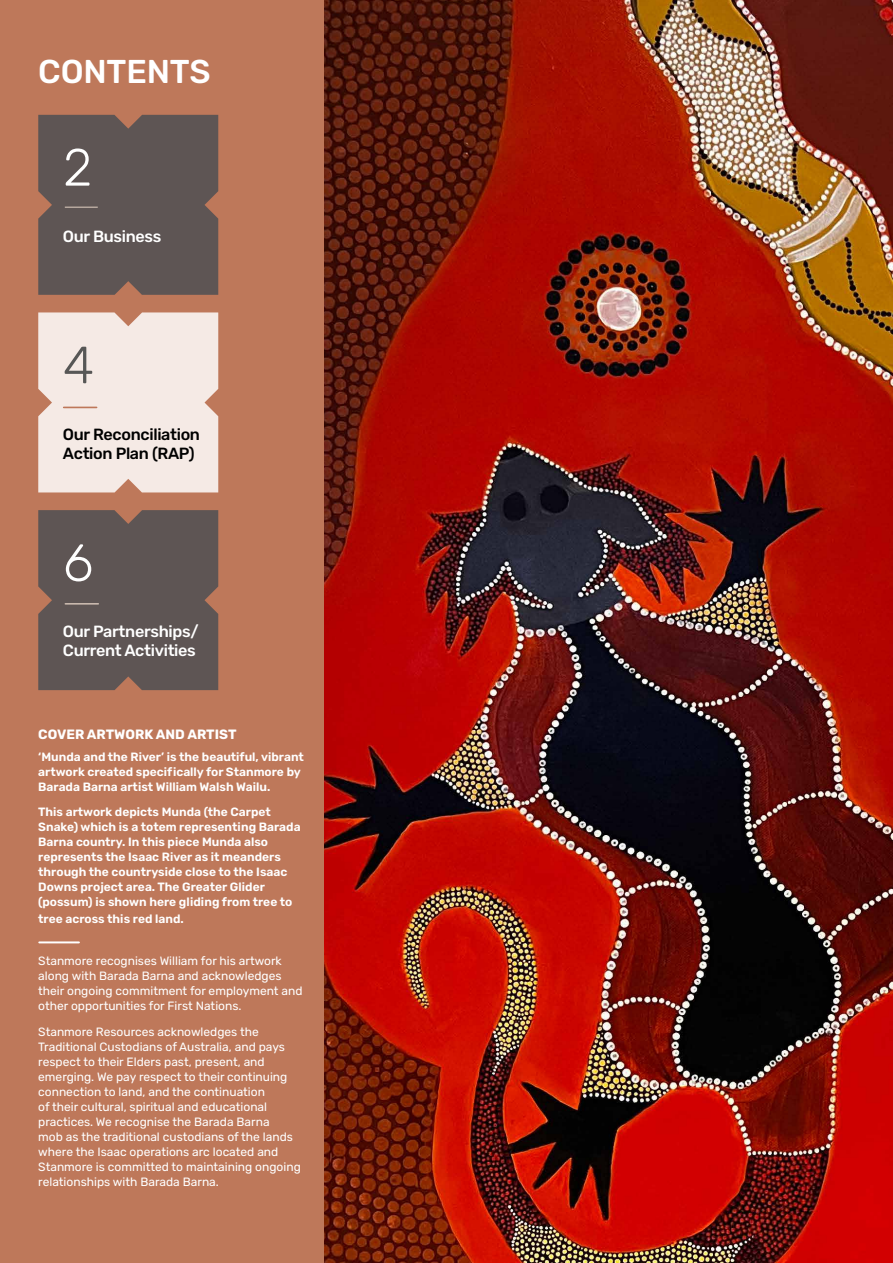
<style>
.page{position:relative;width:893px;height:1263px;background:#fff}
.page>*{position:absolute;margin:0;border:0;box-sizing:border-box;transform-origin:0 0}
.t1{font:300 52.35px "Rubik";color:#fff}
.t2{font:300 52.35px "Rubik";color:#575756}
.t3{font:500 33px "Rubik";letter-spacing:-.005em;color:#fff}
.t4{font:500 16.2px/18.8px "Rubik";letter-spacing:-.02em;color:#fff}
.t5{font:500 16.2px/18.8px "Rubik";letter-spacing:-.02em;color:#000}
.t6{font:700 13.5px "Rubik";color:#fff}
.t7{font:12px/15px "Rubik";color:#fff}
.t8{font:600 12px/15px "Rubik";color:#fff}
</style>
<div class="page">
<img style="left:323px;top:0;width:570px;height:1263px">
<div style="left:0;top:0;width:323px;height:1263px;background:#be785a"></div>
<hr style="left:39px;top:941px;width:40px;height:2px;background:#fff">
<div style="left:38px;top:312px;width:180px;height:180px;background:#f5eae5"></div>
<hr style="left:64px;top:407px;width:33px;height:1px;background:#be785a">
<div style="left:38px;top:510px;width:180px;height:180px;background:#5e5554"></div>
<hr style="left:65px;top:603px;width:33px;height:2px;background:#c8b8ad">
<div style="left:38px;top:115px;width:180px;height:180px;background:#5e5554"></div>
<hr style="left:65px;top:207px;width:33px;height:1px;background:#c8b8ad">
<h2 class="t3" style="left:38px;top:53px;width:174px">CONTENTS</h2>
<h1 class="t1" style="left:63px;top:138px;width:31px">2</h1>
<h3 class="t4" style="left:63px;top:228px;width:100px">Our Business</h3>
<h1 class="t2" style="left:63px;top:336px;width:33px">4</h1>
<h3 class="t5" style="left:63px;top:425px;width:139px">Our Reconciliation<br>Action Plan (RAP)</h3>
<h1 class="t1" style="left:63px;top:533px;width:32px">6</h1>
<h3 class="t4" style="left:63px;top:623px;width:137px">Our Partnerships/<br>Current Activities</h3>
<p class="t6" style="left:38px;top:727px;width:200px">COVER ARTWORK AND ARTIST</p>
<p class="t8" style="left:38px;top:749px;width:267px">‘Munda and the River’ is the beautiful, vibrant artwork created specifically for Stanmore by<br>Barada Barna artist William Walsh Wailu.</p>
<p class="t8" style="left:38px;top:805px;width:264px">This artwork depicts Munda (the Carpet Snake) which is a totem representing Barada Barna country. In this piece Munda also represents the Isaac River as it meanders through the countryside close to the Isaac Downs project area. The Greater Glider (possum) is shown here gliding from tree to</p>
<p class="t8" style="left:38px;top:911px;width:147px">tree across this red land.</p>
<p class="t7" style="left:38px;top:954px;width:266px">Stanmore recognises William for his artwork along with Barada Barna and acknowledges their ongoing commitment for employment and other opportunities for First Nations.</p>
<p class="t7" style="left:38px;top:1024px;width:264px">Stanmore Resources acknowledges the Traditional Custodians of Australia, and pays respect to their Elders past, present, and emerging. We pay respect to their continuing connection to land, and the continuation<br>of their cultural, spiritual and educational practices. We recognise the Barada Barna<br>mob as the traditional custodians of the lands where the Isaac operations arc located and Stanmore is committed to maintaining ongoing relationships with Barada Barna.</p>
</div>
